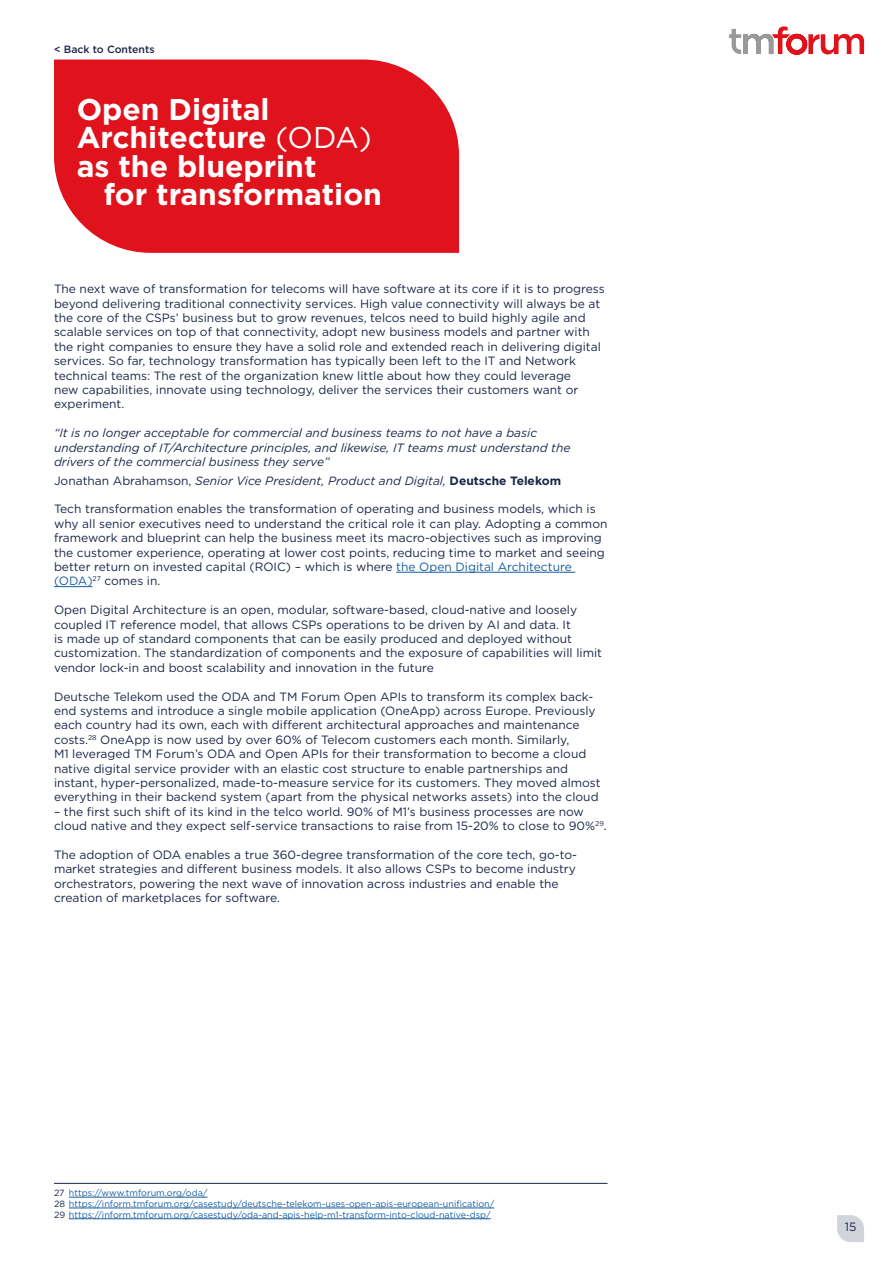
<style>
.page{position:relative;width:893px;height:1263px;background:#fff}
.page>*{position:absolute;margin:0;border:0;box-sizing:border-box;transform-origin:0 0}
.t1{font:700 30px "Gotham";color:#fff}
.t2{font:12px/14.4px "Gotham";color:#1a2647}
.t3{font:italic 12px/14.4px "Gotham";color:#1a2647}
.t4{font:500 10.5px "Gotham";color:#1a2647}
.footnote{font:9px "Gotham";color:#175d9e}
.footnote_with_rule{font:9px "Gotham";color:#175d9e}
.s1{font-weight:400}
.s2{font-style:normal}
.s3{font-weight:700;font-style:normal}
.s4{color:#175d9e}
.s5{color:#1a2647}
</style>
<div class="page">
<svg style="left:729px;top:26px;width:135px;height:29px"></svg>
<svg style="left:837px;top:1215px;width:27px;height:27px"></svg>
<div style="left:54px;top:60px;width:405px;height:193px;background:#e0121c"></div>
<hr style="left:396px;top:572px;width:179px;height:1px;background:#175d9e">
<hr style="left:54px;top:586px;width:39px;height:1px;background:#175d9e">
<hr style="left:54px;top:1183px;width:554px;height:1px;background:#1a2647">
<hr style="left:69px;top:1197px;width:139px;height:1px;background:#175d9e">
<hr style="left:69px;top:1208px;width:425px;height:1px;background:#175d9e">
<hr style="left:69px;top:1218px;width:422px;height:1px;background:#175d9e">
<p class="t4" style="left:54px;top:43px;width:102px">&lt; Back to Contents</p>
<p class="t1" style="left:77px;top:89px;width:194px">Open Digital</p>
<p class="t1" style="left:77px;top:118px;width:297px">Architecture <span class="s1">(ODA)</span></p>
<p class="t1" style="left:77px;top:146px;width:241px">as the blueprint</p>
<p class="t1" style="left:104px;top:175px;width:280px">for transformation</p>
<p class="t2" style="left:54px;top:281px;width:552px">The next wave of transformation for telecoms will have software at its core if it is to progress beyond delivering traditional connectivity services. High value connectivity will always be at the core of the CSPs’ business but to grow revenues, telcos need to build highly agile and scalable services on top of that connectivity, adopt new business models and partner with the right companies to ensure they have a solid role and extended reach in delivering digital services. So far, technology transformation has typically been left to the IT and Network technical teams: The rest of the organization knew little about how they could leverage<br>new capabilities, innovate using technology, deliver the services their customers want or experiment.</p>
<p class="t3" style="left:54px;top:425px;width:518px">“It is no longer acceptable for commercial and business teams to not have a basic understanding of IT/Architecture principles, and likewise, IT teams must understand the drivers of the commercial business they serve”</p>
<p class="t3" style="left:54px;top:473px;width:509px"><span class="s2">Jonathan Abrahamson,</span> Senior Vice President, Product and Digital, <span class="s3">Deutsche Telekom</span></p>
<p class="t2" style="left:54px;top:502px;width:555px">Tech transformation enables the transformation of operating and business models, which is why all senior executives need to understand the critical role it can play. Adopting a common framework and blueprint can help the business meet its macro-objectives such as improving the customer experience, operating at lower cost points, reducing time to market and seeing better return on invested capital (ROIC) – which is where <span class="s4">the Open Digital Architecture (ODA)</span><sup>27</sup> comes in.</p>
<p class="t2" style="left:54px;top:602px;width:550px">Open Digital Architecture is an open, modular, software-based, cloud-native and loosely coupled IT reference model, that allows CSPs operations to be driven by AI and data. It<br>is made up of standard components that can be easily produced and deployed without customization. The standardization of components and the exposure of capabilities will limit vendor lock-in and boost scalability and innovation in the future</p>
<p class="t2" style="left:54px;top:689px;width:548px">Deutsche Telekom used the ODA and TM Forum Open APIs to transform its complex back&shy;end systems and introduce a single mobile application (OneApp) across Europe. Previously each country had its own, each with different architectural approaches and maintenance costs.<sup>28</sup> OneApp is now used by over 60% of Telecom customers each month. Similarly,<br>M1 leveraged TM Forum’s ODA and Open APIs for their transformation to become a cloud native digital service provider with an elastic cost structure to enable partnerships and instant, hyper-personalized, made-to-measure service for its customers. They moved almost everything in their backend system (apart from the physical networks assets) into the cloud</p>
<p class="t2" style="left:54px;top:804px;width:554px">– the first such shift of its kind in the telco world. 90% of M1’s business processes are now cloud native and they expect self-service transactions to raise from 15-20% to close to 90%<sup>29</sup>.</p>
<p class="t2" style="left:54px;top:847px;width:525px">The adoption of ODA enables a true 360-degree transformation of the core tech, go-to&shy;market strategies and different business models. It also allows CSPs to become industry orchestrators, powering the next wave of innovation across industries and enable the creation of marketplaces for software.</p>
<p class="footnote_with_rule" style="left:54px;top:1187px;width:155px"><span class="s5">27</span> https://www.tmforum.org/oda/</p>
<p class="footnote" style="left:54px;top:1198px;width:442px"><span class="s5">28</span> https://inform.tmforum.org/casestudy/deutsche-telekom-uses-open-apis-european-unification/</p>
<p class="footnote" style="left:54px;top:1209px;width:438px"><span class="s5">29</span> https://inform.tmforum.org/casestudy/oda-and-apis-help-m1-transform-into-cloud-native-dsp/</p>
<p class="t2" style="left:845px;top:1219px;width:13px">15</p>
</div>
